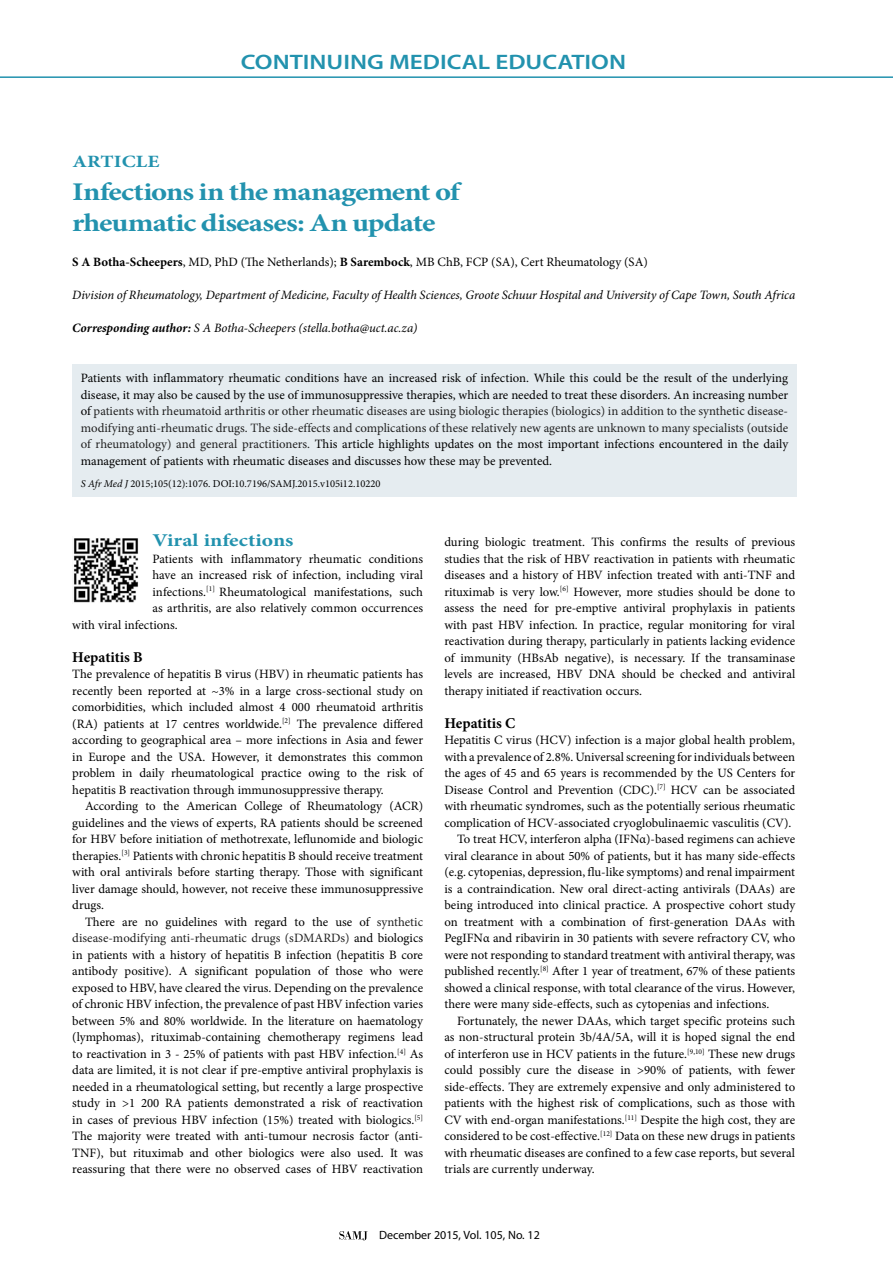
<style>
.page{position:relative;width:893px;height:1263px;background:#fff}
.page>*{position:absolute;margin:0;border:0;box-sizing:border-box;transform-origin:0 0}
.t1{font:700 25.5px/31.5px "Minion Pro";letter-spacing:-.03em;color:#2292ae;scale:1.2 1}
.t2{font:600 21px "Myriad Pro";color:#2292ae;scale:1.2 1}
.t3{font:700 18px "Minion Pro";color:#2292ae;scale:1.2 1}
.t4{font:700 17.25px "Minion Pro";letter-spacing:.01em;color:#2292ae;scale:1.2 1}
.t5{font:700 15px "Minion Pro";letter-spacing:-.005em;color:#000}
.t6{font:12.75px/16.5px "Minion Pro";color:#000;text-align:justify}
.t7{font:italic 12.75px "Minion Pro";letter-spacing:-.005em;color:#000}
.t8{font:12px "Myriad Pro";color:#000}
.t9{font:10.5px "Minion Pro";color:#000}
.s1{font-weight:700}
.s2{color:#212121}
.s3{font-style:italic}
</style>
<div class="page">
<hr style="left:0;top:76px;width:893px;height:2px;background:#2292ae">
<svg style="left:339px;top:1231px;width:29px;height:9px"></svg>
<div style="left:72px;top:365px;width:725px;height:132px;background:#e5ecf0"></div>
<img style="left:73px;top:538px;width:66px;height:65px">
<h2 class="t2" style="left:241px;top:48px;width:323px">CONTINUING MEDICAL EDUCATION</h2>
<h3 class="t4" style="left:72px;top:149px;width:74px">ARTICLE</h3>
<h1 class="t1" style="left:72px;top:175px;width:325px">Infections in the management of rheumatic diseases: An update</h1>
<p class="t6" style="left:72px;top:253px;width:577px"><span class="s1">S A Botha-Scheepers</span>, MD, PhD (The Netherlands); <span class="s1">B Sarembock</span>, MB ChB, FCP (SA), Cert Rheumatology (SA)</p>
<p class="t7" style="left:72px;top:286px;width:724px">Division of Rheumatology, Department of Medicine, Faculty of Health Sciences, Groote Schuur Hospital and University of Cape Town, South Africa</p>
<p class="t7" style="left:72px;top:319px;width:347px"><span class="s1">Corresponding author:</span> S A Botha-Scheepers (stella.botha@uct.ac.za)</p>
<p class="t6" style="left:81px;top:370px;width:709px">Patients with inflammatory rheumatic conditions have an increased risk of infection. While this could be the result of the underlying disease, it may also be caused by the use of immunosuppressive therapies, which are needed to treat these disorders. An increasing number of <span class="s2">patients with rheumatoid arthritis or other rheumatic diseases are using biologic therapies (biologics) in addition to the synthetic disease&shy;modifying anti-rheumatic drugs. The side-effects and complications of these relatively new agents are unknown to many specialists (outside of rheumatology) and general practitioners.</span> This article highlights updates on the most important infections encountered in the daily management of patients with rheumatic diseases and discusses how these may be prevented.</p>
<p class="t9" style="left:81px;top:477px;width:301px"><span class="s3">S Afr Med J</span> 2015;105(12):1076. DOI:10.7196/SAMJ.2015.v105i12.10220</p>
<h3 class="t3" style="left:153px;top:528px;width:119px">Viral infections</h3>
<p class="t6" style="left:153px;top:550px;width:272px">Patients with inflammatory rheumatic conditions</p>
<p class="t6" style="left:153px;top:567px;width:272px">have an increased risk of infection, including viral</p>
<p class="t6" style="left:153px;top:583px;width:272px">infections.<sup>[1]</sup> Rheumatological manifestations, such</p>
<p class="t6" style="left:153px;top:600px;width:272px">as arthritis, are also relatively common occurrences</p>
<p class="t6" style="left:72px;top:616px;width:107px">with viral infections.</p>
<p class="t5" style="left:72px;top:646px;width:72px">Hepatitis B</p>
<p class="t6" style="left:72px;top:666px;width:352px">The prevalence of hepatitis B virus (HBV) in rheumatic patients has recently been reported at ~3% in a large cross-sectional study on comorbidities, which included almost 4 000 rheumatoid arthritis (RA) patients at 17 centres worldwide.<sup>[2]</sup> The prevalence differed according to geographical area – more infections in Asia and fewer in Europe and the USA. However, it demonstrates this common problem in daily rheumatological practice owing to the risk of hepatitis B reactivation through immunosuppressive therapy.</p>
<p class="t6" style="left:72px;top:798px;width:352px;text-indent:13px">According to the American College of Rheumatology (ACR) guidelines and the views of experts, RA patients should be screened for HBV before initiation of methotrexate, leflunomide and biologic therapies.<sup>[3]</sup> Patients with chronic hepatitis B should receive treatment with oral antivirals before starting therapy. Those with significant liver damage should, however, not receive these immunosuppressive drugs.</p>
<p class="t6" style="left:72px;top:913px;width:352px;text-indent:13px">There are no guidelines with regard to the use of <span class="s2">synthetic disease-modifying anti-rheumatic drugs (sDMARDs)</span> and biologics in patients with a history of hepatitis B infection (hepatitis B core antibody positive). A significant population of those who were exposed to HBV, have cleared the virus. Depending on the prevalence of chronic HBV infection, the prevalence of past HBV infection varies between 5% and 80% worldwide. In the literature on haematology (lymphomas), rituximab-containing chemotherapy regimens lead to reactivation in 3 - 25% of patients with past HBV infection.<sup>[4]</sup> As data are limited, it is not clear if pre-emptive antiviral prophylaxis is needed in a rheumatological setting, but recently a large prospective study in &gt;1 200 RA patients demonstrated a risk of reactivation in cases of previous HBV infection (15%) treated with biologics.<sup>[5] </sup>The majority were treated with anti-tumour necrosis factor (anti-TNF), but rituximab and other biologics were also used. It was reassuring that there were no observed cases of HBV reactivation</p>
<p class="t6" style="left:444px;top:534px;width:352px">during biologic treatment. This confirms the results of previous studies that the risk of HBV reactivation in patients with rheumatic diseases and a history of HBV infection treated with anti-TNF and rituximab is very low.<sup>[6]</sup> However, more studies should be done to assess the need for pre-emptive antiviral prophylaxis in patients with past HBV infection. In practice, regular monitoring for viral reactivation during therapy, particularly in patients lacking evidence of immunity (HBsAb negative), is necessary. If the transaminase levels are increased, HBV DNA should be checked and antiviral therapy initiated if reactivation occurs.</p>
<p class="t5" style="left:444px;top:712px;width:73px">Hepatitis C</p>
<p class="t6" style="left:444px;top:732px;width:352px">Hepatitis C virus (HCV) infection is a major global health problem,</p>
<p class="t6" style="left:444px;top:748px;width:352px">with a prevalence of 2.8%. Universal screening for individuals between</p>
<p class="t6" style="left:444px;top:765px;width:352px">the ages of 45 and 65 years is recommended by the US Centers for</p>
<p class="t6" style="left:444px;top:781px;width:352px">Disease Control and Prevention (CDC).<sup>[7]</sup> HCV can be associated</p>
<p class="t6" style="left:444px;top:798px;width:352px">with rheumatic syndromes, such as the potentially serious rheumatic</p>
<p class="t6" style="left:444px;top:814px;width:349px">complication of HCV-associated cryoglobulinaemic vasculitis (CV).</p>
<p class="t6" style="left:457px;top:831px;width:340px">To treat HCV, interferon alpha (IFNα)-based regimens can achieve</p>
<p class="t6" style="left:444px;top:847px;width:352px">viral clearance in about 50% of patients, but it has many side-effects</p>
<p class="t6" style="left:444px;top:864px;width:352px">(e.g. cytopenias, depression, flu-like symptoms) and renal impairment</p>
<p class="t6" style="left:444px;top:880px;width:352px">is a contraindication. New oral direct-acting antivirals (DAAs) are</p>
<p class="t6" style="left:444px;top:897px;width:352px">being introduced into clinical practice. A prospective cohort study</p>
<p class="t6" style="left:444px;top:913px;width:352px">on treatment with a combination of first-generation DAAs with</p>
<p class="t6" style="left:444px;top:930px;width:352px">PegIFNα and ribavirin in 30 patients with severe refractory CV, who</p>
<p class="t6" style="left:444px;top:946px;width:352px">were not responding to standard treatment with antiviral therapy, was</p>
<p class="t6" style="left:444px;top:963px;width:352px">published recently.<sup>[8]</sup> After 1 year of treatment, 67% of these patients</p>
<p class="t6" style="left:444px;top:979px;width:352px">showed a clinical response, with total clearance of the virus. However,</p>
<p class="t6" style="left:444px;top:996px;width:326px">there were many side-effects, such as cytopenias and infections.</p>
<p class="t6" style="left:457px;top:1012px;width:340px">Fortunately, the newer DAAs, which target specific proteins such</p>
<p class="t6" style="left:444px;top:1029px;width:352px">as non-structural protein 3b/4A/5A, will it is hoped signal the end</p>
<p class="t6" style="left:444px;top:1045px;width:352px">of interferon use in HCV patients in the future.<sup>[9,10]</sup> These new drugs</p>
<p class="t6" style="left:444px;top:1062px;width:352px">could possibly cure the disease in &gt;90% of patients, with fewer</p>
<p class="t6" style="left:444px;top:1078px;width:352px">side-effects. They are extremely expensive and only administered to</p>
<p class="t6" style="left:444px;top:1095px;width:352px">patients with the highest risk of complications, such as those with</p>
<p class="t6" style="left:444px;top:1111px;width:352px">CV with end-organ manifestations.<sup>[11]</sup> Despite the high cost, they are</p>
<p class="t6" style="left:444px;top:1128px;width:352px">considered to be cost-effective.<sup>[12]</sup> Data on these new drugs in patients</p>
<p class="t6" style="left:444px;top:1144px;width:352px">with rheumatic diseases are confined to a few case reports, but several</p>
<p class="t6" style="left:444px;top:1161px;width:152px">trials are currently underway.</p>
<p class="t8" style="left:379px;top:1228px;width:162px">December 2015, Vol. 105, No. 12</p>
</div>
